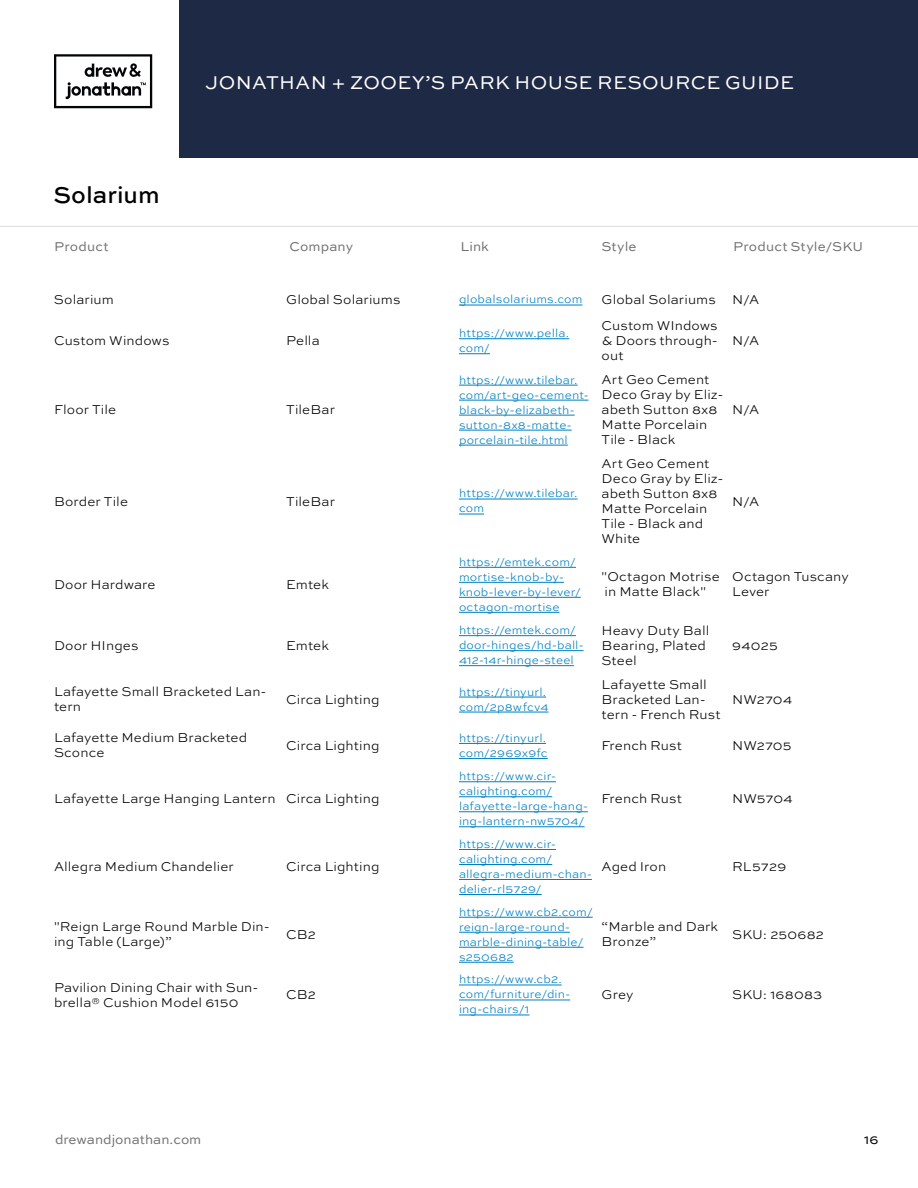
<style>
.page{position:relative;width:918px;height:1188px;background:#fff}
.page>*{position:absolute;margin:0;border:0;box-sizing:border-box;transform-origin:0 0}
.t1{font:500 24px "Sweet Sans";color:#000}
.t2{font:19.5px "Sweet Sans";letter-spacing:.02em;color:#fff}
.t3{font:300 13.5px/15px "Sweet Sans";letter-spacing:.005em;color:#000}
.t4{font:13.5px "Sweet Sans";letter-spacing:.005em;color:#707070}
.t5{font:13.5px "Sweet Sans";color:#000}
.t6{font:300 12px/15px "Sweet Sans";letter-spacing:.01em;color:#0080c2}
</style>
<div class="page">
<div style="left:179px;top:0;width:739px;height:158px;background:#1e2945"></div>
<svg style="left:54px;top:54px;width:98px;height:54px"></svg>
<hr style="left:0;top:226px;width:918px;height:1px;background:#707070">
<hr style="left:459px;top:305px;width:123px;height:1px;background:#0080c2">
<hr style="left:459px;top:338px;width:110px;height:1px;background:#0080c2">
<hr style="left:459px;top:353px;width:31px;height:1px;background:#0080c2">
<hr style="left:459px;top:385px;width:119px;height:1px;background:#0080c2">
<hr style="left:459px;top:400px;width:130px;height:1px;background:#0080c2">
<hr style="left:459px;top:415px;width:116px;height:1px;background:#0080c2">
<hr style="left:459px;top:430px;width:113px;height:1px;background:#0080c2">
<hr style="left:459px;top:445px;width:109px;height:1px;background:#0080c2">
<hr style="left:459px;top:499px;width:119px;height:1px;background:#0080c2">
<svg style="left:459px;top:514px;width:25px;height:1px"></svg>
<hr style="left:459px;top:567px;width:117px;height:1px;background:#0080c2">
<hr style="left:459px;top:582px;width:105px;height:1px;background:#0080c2">
<hr style="left:459px;top:597px;width:122px;height:1px;background:#0080c2">
<hr style="left:459px;top:612px;width:101px;height:1px;background:#0080c2">
<hr style="left:459px;top:635px;width:117px;height:1px;background:#0080c2">
<hr style="left:459px;top:650px;width:125px;height:1px;background:#0080c2">
<hr style="left:459px;top:665px;width:115px;height:1px;background:#0080c2">
<hr style="left:459px;top:697px;width:87px;height:1px;background:#0080c2">
<hr style="left:459px;top:712px;width:90px;height:1px;background:#0080c2">
<hr style="left:459px;top:743px;width:87px;height:1px;background:#0080c2">
<hr style="left:459px;top:758px;width:89px;height:1px;background:#0080c2">
<hr style="left:459px;top:781px;width:97px;height:1px;background:#0080c2">
<hr style="left:459px;top:796px;width:93px;height:1px;background:#0080c2">
<hr style="left:459px;top:811px;width:129px;height:1px;background:#0080c2">
<hr style="left:459px;top:826px;width:126px;height:1px;background:#0080c2">
<hr style="left:459px;top:849px;width:97px;height:1px;background:#0080c2">
<hr style="left:459px;top:864px;width:93px;height:1px;background:#0080c2">
<hr style="left:459px;top:879px;width:133px;height:1px;background:#0080c2">
<hr style="left:459px;top:894px;width:83px;height:1px;background:#0080c2">
<hr style="left:459px;top:917px;width:134px;height:1px;background:#0080c2">
<hr style="left:459px;top:932px;width:111px;height:1px;background:#0080c2">
<hr style="left:459px;top:947px;width:125px;height:1px;background:#0080c2">
<hr style="left:459px;top:962px;width:55px;height:1px;background:#0080c2">
<hr style="left:459px;top:985px;width:103px;height:1px;background:#0080c2">
<hr style="left:459px;top:1000px;width:111px;height:1px;background:#0080c2">
<hr style="left:459px;top:1015px;width:71px;height:1px;background:#0080c2">
<h2 class="t2" style="left:205px;top:71px;width:590px">JONATHAN + ZOOEY’S PARK HOUSE RESOURCE GUIDE</h2>
<h1 class="t1" style="left:54px;top:182px;width:108px">Solarium</h1>
<p class="t4" style="left:54px;top:239px;width:56px">Product</p>
<p class="t4" style="left:289px;top:239px;width:65px">Company</p>
<p class="t4" style="left:460px;top:239px;width:30px">Link</p>
<p class="t4" style="left:601px;top:239px;width:37px">Style</p>
<p class="t4" style="left:733px;top:239px;width:131px">Product Style/SKU</p>
<p class="t3" style="left:54px;top:293px;width:61px">Solarium</p>
<p class="t3" style="left:286px;top:293px;width:116px">Global Solariums</p>
<p class="t6" style="left:459px;top:292px;width:125px">globalsolariums.com</p>
<p class="t3" style="left:602px;top:293px;width:159px">Global Solariums N/A</p>
<p class="t3" style="left:54px;top:334px;width:117px">Custom Windows</p>
<p class="t3" style="left:286px;top:334px;width:35px">Pella</p>
<p class="t6" style="left:459px;top:326px;width:112px">https://www.pella. com/</p>
<p class="t3" style="left:602px;top:319px;width:118px;text-align:justify">Custom WIndows &amp; Doors through&shy;out</p>
<p class="t3" style="left:732px;top:334px;width:28px">N/A</p>
<p class="t3" style="left:54px;top:403px;width:64px">Floor Tile</p>
<p class="t3" style="left:286px;top:403px;width:50px">TileBar</p>
<p class="t6" style="left:459px;top:373px;width:131px">https://www.tilebar. com/art-geo-cement&shy;black-by-elizabeth&shy;sutton-8x8-matte&shy;porcelain-tile.html</p>
<p class="t3" style="left:602px;top:373px;width:123px">Art Geo Cement<br>Deco Gray by Eliz&shy;abeth Sutton 8x8<br>Matte Porcelain<br>Tile - Black</p>
<p class="t3" style="left:54px;top:494px;width:76px">Border Tile</p>
<p class="t3" style="left:286px;top:494px;width:50px">TileBar</p>
<p class="t6" style="left:459px;top:486px;width:120px">https://www.tilebar. com</p>
<p class="t3" style="left:602px;top:457px;width:123px">Art Geo Cement<br>Deco Gray by Eliz&shy;abeth Sutton 8x8<br>Matte Porcelain<br>Tile - Black and<br>White</p>
<p class="t3" style="left:732px;top:403px;width:28px">N/A</p>
<p class="t3" style="left:732px;top:494px;width:28px">N/A</p>
<p class="t3" style="left:54px;top:577px;width:103px">Door Hardware</p>
<p class="t3" style="left:286px;top:577px;width:44px">Emtek</p>
<p class="t3" style="left:54px;top:638px;width:86px">Door HInges</p>
<p class="t3" style="left:286px;top:638px;width:44px">Emtek</p>
<p class="t6" style="left:459px;top:555px;width:123px">https://emtek.com/ mortise-knob-by&shy;knob-lever-by-lever/ octagon-mortise</p>
<p class="t3" style="left:602px;top:570px;width:120px">"Octagon Motrise in Matte Black"</p>
<p class="t3" style="left:732px;top:570px;width:118px">Octagon Tuscany<br>Lever</p>
<p class="t6" style="left:459px;top:623px;width:126px">https://emtek.com/ door-hinges/hd-ball-<br>412-14r-hinge-steel</p>
<p class="t3" style="left:602px;top:623px;width:109px">Heavy Duty Ball<br>Bearing, Plated<br>Steel</p>
<p class="t3" style="left:732px;top:638px;width:47px">94025</p>
<p class="t3" style="left:54px;top:685px;width:214px">Lafayette Small Bracketed Lan&shy;tern</p>
<p class="t3" style="left:286px;top:692px;width:95px">Circa Lighting</p>
<p class="t6" style="left:459px;top:684px;width:91px">https://tinyurl. com/2p8wfcv4</p>
<p class="t3" style="left:602px;top:677px;width:121px">Lafayette Small<br>Bracketed Lan&shy;tern - French Rust</p>
<p class="t3" style="left:732px;top:692px;width:61px">NW2704</p>
<p class="t3" style="left:54px;top:731px;width:195px">Lafayette Medium Bracketed<br>Sconce</p>
<p class="t3" style="left:286px;top:738px;width:95px">Circa Lighting</p>
<p class="t6" style="left:459px;top:731px;width:90px">https://tinyurl. com/2969x9fc</p>
<p class="t3" style="left:602px;top:738px;width:82px">French Rust</p>
<p class="t3" style="left:732px;top:738px;width:61px">NW2705</p>
<p class="t3" style="left:54px;top:792px;width:327px">Lafayette Large Hanging Lantern Circa Lighting</p>
<p class="t6" style="left:459px;top:769px;width:130px">https://www.cir&shy;calighting.com/ lafayette-large-hang&shy;ing-lantern-nw5704/</p>
<p class="t3" style="left:602px;top:792px;width:82px">French Rust</p>
<p class="t3" style="left:732px;top:792px;width:62px">NW5704</p>
<p class="t3" style="left:54px;top:860px;width:181px">Allegra Medium Chandelier</p>
<p class="t3" style="left:286px;top:860px;width:95px">Circa Lighting</p>
<p class="t3" style="left:54px;top:920px;width:217px">"Reign Large Round Marble Din&shy;ing Table (Large)”</p>
<p class="t3" style="left:286px;top:927px;width:31px">CB2</p>
<p class="t3" style="left:54px;top:980px;width:206px">Pavilion Dining Chair with Sun&shy;brella® Cushion Model 6150</p>
<p class="t3" style="left:286px;top:987px;width:31px">CB2</p>
<p class="t6" style="left:459px;top:837px;width:134px">https://www.cir&shy;calighting.com/ allegra-medium-chan&shy;delier-rl5729/</p>
<p class="t6" style="left:459px;top:905px;width:135px">https://www.cb2.com/ reign-large-round&shy;marble-dining-table/ s250682</p>
<p class="t6" style="left:459px;top:972px;width:113px">https://www.cb2. com/furniture/din&shy;ing-chairs/1</p>
<p class="t3" style="left:602px;top:860px;width:66px">Aged Iron</p>
<p class="t3" style="left:732px;top:860px;width:55px">RL5729</p>
<p class="t3" style="left:602px;top:920px;width:118px">“Marble and Dark<br>Bronze”</p>
<p class="t3" style="left:732px;top:927px;width:93px">SKU: 250682</p>
<p class="t3" style="left:602px;top:987px;width:33px">Grey</p>
<p class="t3" style="left:732px;top:987px;width:92px">SKU: 168083</p>
<p class="t4" style="left:55px;top:1132px;width:148px">drewandjonathan.com</p>
<p class="t5" style="left:864px;top:1132px;width:16px">16</p>
</div>
